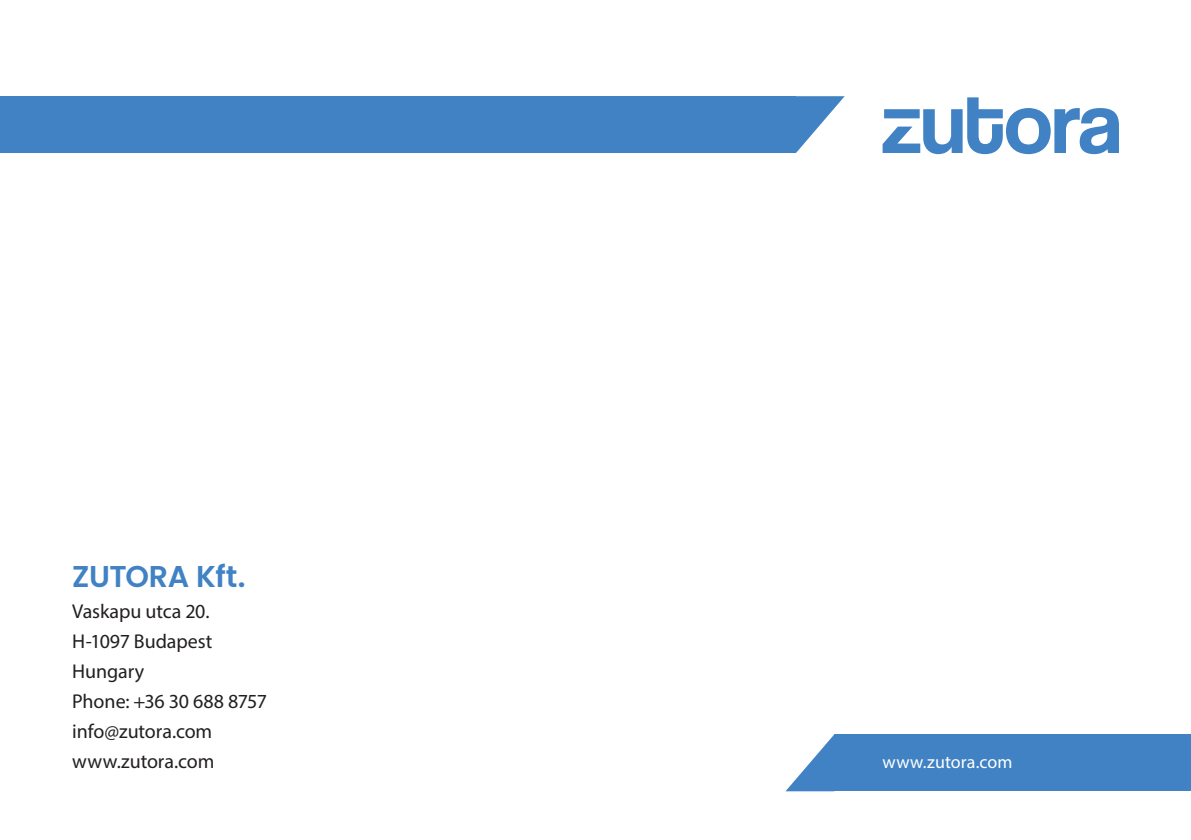
<style>
.page{position:relative;width:1191px;height:840px;background:#fff}
.page>*{position:absolute;margin:0;border:0;box-sizing:border-box;transform-origin:0 0}
.t1{font:600 30px "Poppins";letter-spacing:-.015em;color:#4082c4}
.t2{font:20px "Myriad Pro";letter-spacing:-.005em;color:#231f20}
.t3{font:18px "Myriad Pro";letter-spacing:.005em;color:#fff}
</style>
<div class="page">
<svg style="left:882px;top:97px;width:237px;height:57px"></svg>
<svg style="left:796px;top:96px;width:48px;height:57px"></svg>
<div style="left:0;top:96px;width:796px;height:57px;background:#4082c4"></div>
<svg style="left:786px;top:735px;width:48px;height:55px"></svg>
<div style="left:834px;top:734px;width:357px;height:56px;background:#4082c4"></div>
<p class="t1" style="left:72px;top:559px;width:175px">ZUTORA Kft.</p>
<p class="t2" style="left:72px;top:598px;width:139px">Vaskapu utca 20.</p>
<p class="t2" style="left:72px;top:628px;width:141px">H-1097 Budapest</p>
<p class="t2" style="left:72px;top:658px;width:73px">Hungary</p>
<p class="t2" style="left:72px;top:688px;width:196px">Phone: +36 30 688 8757</p>
<p class="t2" style="left:72px;top:718px;width:141px">info@zutora.com</p>
<p class="t2" style="left:72px;top:748px;width:144px">www.zutora.com</p>
<p class="t3" style="left:882px;top:750px;width:131px">www.zutora.com</p>
</div>
